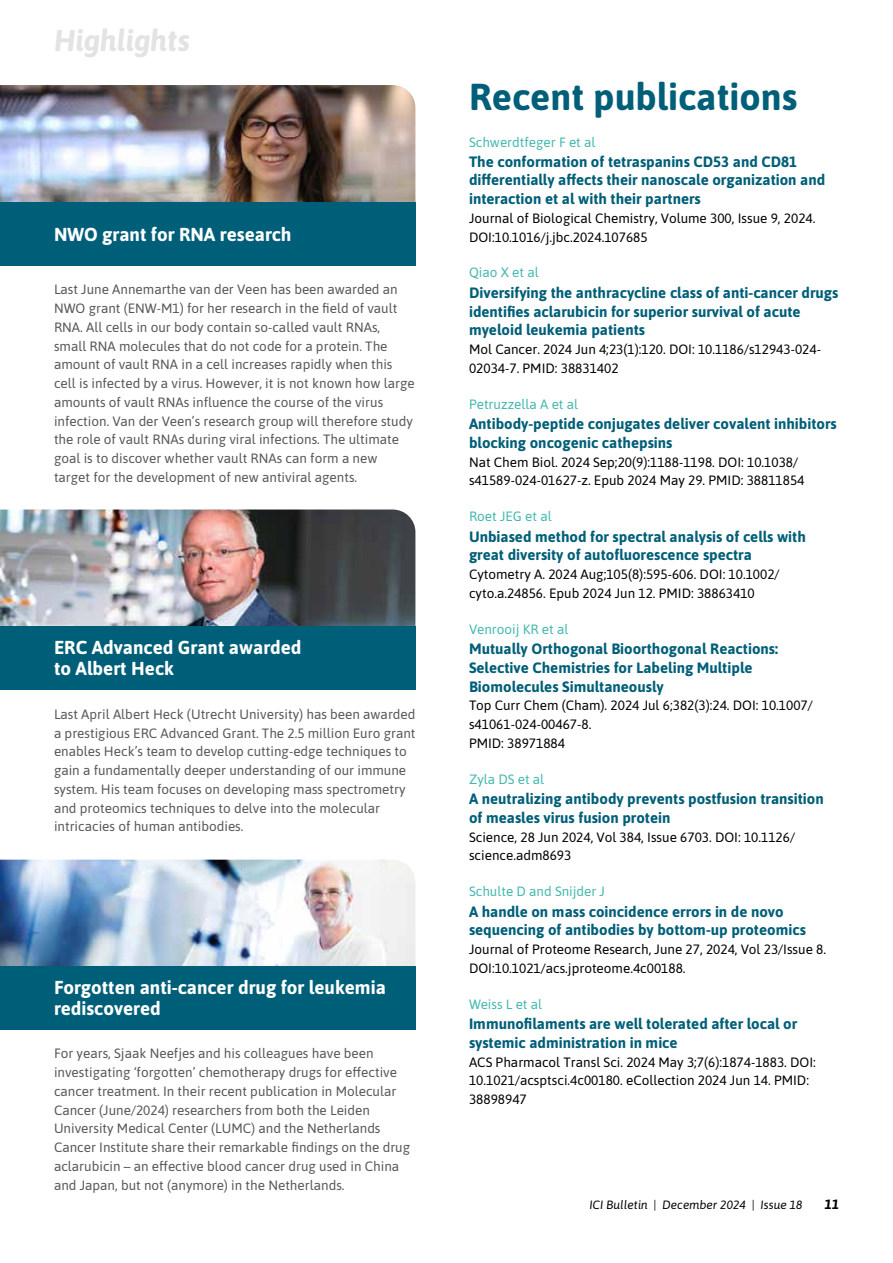
<style>
.page{position:relative;width:893px;height:1263px;background:#fff}
.page>*{position:absolute;margin:0;border:0;box-sizing:border-box;transform-origin:0 0}
.t1{font:700 37.5px "Asap";color:#005f78}
.t2{font:italic 700 30px "Asap";color:#e3e3e3}
.t3{font:700 18.75px/21px "Asap";color:#fff}
.t4{font:700 15px/18.8px "Asap";color:#005f78}
.t5{font:13.5px/18.8px "Asap";color:#575756}
.t6{font:13.5px/18.8px "Asap";color:#000}
.t7{font:13.5px "Asap";color:#44b8af}
.t8{font:italic 700 13.5px "Asap";color:#000}
.t9{font:italic 12px "Asap";color:#000}
</style>
<div class="page">
<img style="left:0;top:509px;width:415px;height:117px">
<img style="left:0;top:85px;width:415px;height:117px">
<div style="left:0;top:202px;width:415px;height:64px;background:#005f78"></div>
<div style="left:0;top:626px;width:415px;height:64px;background:#005f78"></div>
<img style="left:0;top:860px;width:415px;height:106px">
<div style="left:0;top:966px;width:415px;height:64px;background:#005f78"></div>
<h2 class="t2" style="left:54px;top:20px;width:138px">Highlights</h2>
<h3 class="t3" style="left:54px;top:223px;width:239px">NWO grant for RNA research</h3>
<p class="t5" style="left:54px;top:279px;width:362px">Last June Annemarthe van der Veen has been awarded an NWO grant (ENW-M1) for her research in the field of vault RNA. All cells in our body contain so-called vault RNAs, small RNA molecules that do not code for a protein. The amount of vault RNA in a cell increases rapidly when this cell is infected by a virus. However, it is not known how large amounts of vault RNAs influence the course of the virus infection. Van der Veen’s research group will therefore study the role of vault RNAs during viral infections. The ultimate goal is to discover whether vault RNAs can form a new target for the development of new antiviral agents.</p>
<h3 class="t3" style="left:54px;top:636px;width:249px">ERC Advanced Grant awarded to Albert Heck</h3>
<p class="t5" style="left:54px;top:704px;width:363px">Last April Albert Heck (Utrecht University) has been awarded a prestigious ERC Advanced Grant. The 2.5 million Euro grant enables Heck’s team to develop cutting-edge techniques to gain a fundamentally deeper understanding of our immune system. His team focuses on developing mass spectrometry and proteomics techniques to delve into the molecular intricacies of human antibodies.</p>
<h3 class="t3" style="left:54px;top:976px;width:333px">Forgotten anti-cancer drug for leukemia rediscovered</h3>
<p class="t5" style="left:54px;top:1043px;width:358px">For years, Sjaak Neefjes and his colleagues have been investigating ‘forgotten’ chemotherapy drugs for effective cancer treatment. In their recent publication in Molecular Cancer (June/2024) researchers from both the Leiden University Medical Center (LUMC) and the Netherlands Cancer Institute share their remarkable findings on the drug aclarubicin – an effective blood cancer drug used in China and Japan, but not (anymore) in the Netherlands.</p>
<h1 class="t1" style="left:469px;top:70px;width:330px">Recent publications</h1>
<p class="t7" style="left:469px;top:133px;width:128px">Schwerdtfeger F et al</p>
<p class="t4" style="left:469px;top:151px;width:358px">The conformation of tetraspanins CD53 and CD81 differentially affects their nanoscale organization and interaction et al with their partners</p>
<p class="t6" style="left:469px;top:208px;width:348px">Journal of Biological Chemistry, Volume 300, Issue 9, 2024.<br>DOI:10.1016/j.jbc.2024.107685</p>
<p class="t7" style="left:469px;top:263px;width:71px">Qiao X et al</p>
<p class="t4" style="left:469px;top:282px;width:371px">Diversifying the anthracycline class of anti-cancer drugs identifies aclarubicin for superior survival of acute myeloid leukemia patients</p>
<p class="t6" style="left:469px;top:339px;width:353px">Mol Cancer. 2024 Jun 4;23(1):120. DOI: 10.1186/s12943-024-<br>02034-7. PMID: 38831402</p>
<p class="t7" style="left:469px;top:394px;width:111px">Petruzzella A et al</p>
<p class="t4" style="left:469px;top:414px;width:369px">Antibody-peptide conjugates deliver covalent inhibitors blocking oncogenic cathepsins</p>
<p class="t6" style="left:469px;top:452px;width:337px">Nat Chem Biol. 2024 Sep;20(9):1188-1198. DOI: 10.1038/ s41589-024-01627-z. Epub 2024 May 29. PMID: 38811854</p>
<p class="t7" style="left:469px;top:507px;width:84px">Roet JEG et al</p>
<p class="t4" style="left:469px;top:526px;width:338px">Unbiased method for spectral analysis of cells with great diversity of autofluorescence spectra</p>
<p class="t6" style="left:469px;top:564px;width:312px">Cytometry A. 2024 Aug;105(8):595-606. DOI: 10.1002/ cyto.a.24856. Epub 2024 Jun 12. PMID: 38863410</p>
<p class="t7" style="left:469px;top:619px;width:101px">Venrooij KR et al</p>
<p class="t4" style="left:469px;top:639px;width:311px">Mutually Orthogonal Bioorthogonal Reactions:<br>Selective Chemistries for Labeling Multiple<br>Biomolecules Simultaneously</p>
<p class="t6" style="left:469px;top:695px;width:345px">Top Curr Chem (Cham). 2024 Jul 6;382(3):24. DOI: 10.1007/ s41061-024-00467-8.<br>PMID: 38971884</p>
<p class="t7" style="left:469px;top:769px;width:77px">Zyla DS et al</p>
<p class="t4" style="left:469px;top:789px;width:356px">A neutralizing antibody prevents postfusion transition of measles virus fusion protein</p>
<p class="t6" style="left:469px;top:827px;width:327px">Science, 28 Jun 2024, Vol 384, Issue 6703. DOI: 10.1126/ science.adm8693</p>
<p class="t7" style="left:469px;top:882px;width:138px">Schulte D and Snijder J</p>
<p class="t4" style="left:469px;top:901px;width:338px">A handle on mass coincidence errors in de novo sequencing of antibodies by bottom-up proteomics</p>
<p class="t6" style="left:469px;top:939px;width:359px">Journal of Proteome Research, June 27, 2024, Vol 23/Issue 8.<br>DOI:10.1021/acs.jproteome.4c00188.</p>
<p class="t7" style="left:469px;top:994px;width:75px">Weiss L et al</p>
<p class="t4" style="left:469px;top:1014px;width:330px">Immunofilaments are well tolerated after local or systemic administration in mice</p>
<p class="t6" style="left:469px;top:1052px;width:348px">ACS Pharmacol Transl Sci. 2024 May 3;7(6):1874-1883. DOI:<br>10.1021/acsptsci.4c00180. eCollection 2024 Jun 14. PMID:<br>38898947</p>
<p class="t9" style="left:589px;top:1197px;width:215px">ICI Bulletin | December 2024 | Issue 18</p>
<p class="t8" style="left:824px;top:1195px;width:16px">11</p>
</div>
